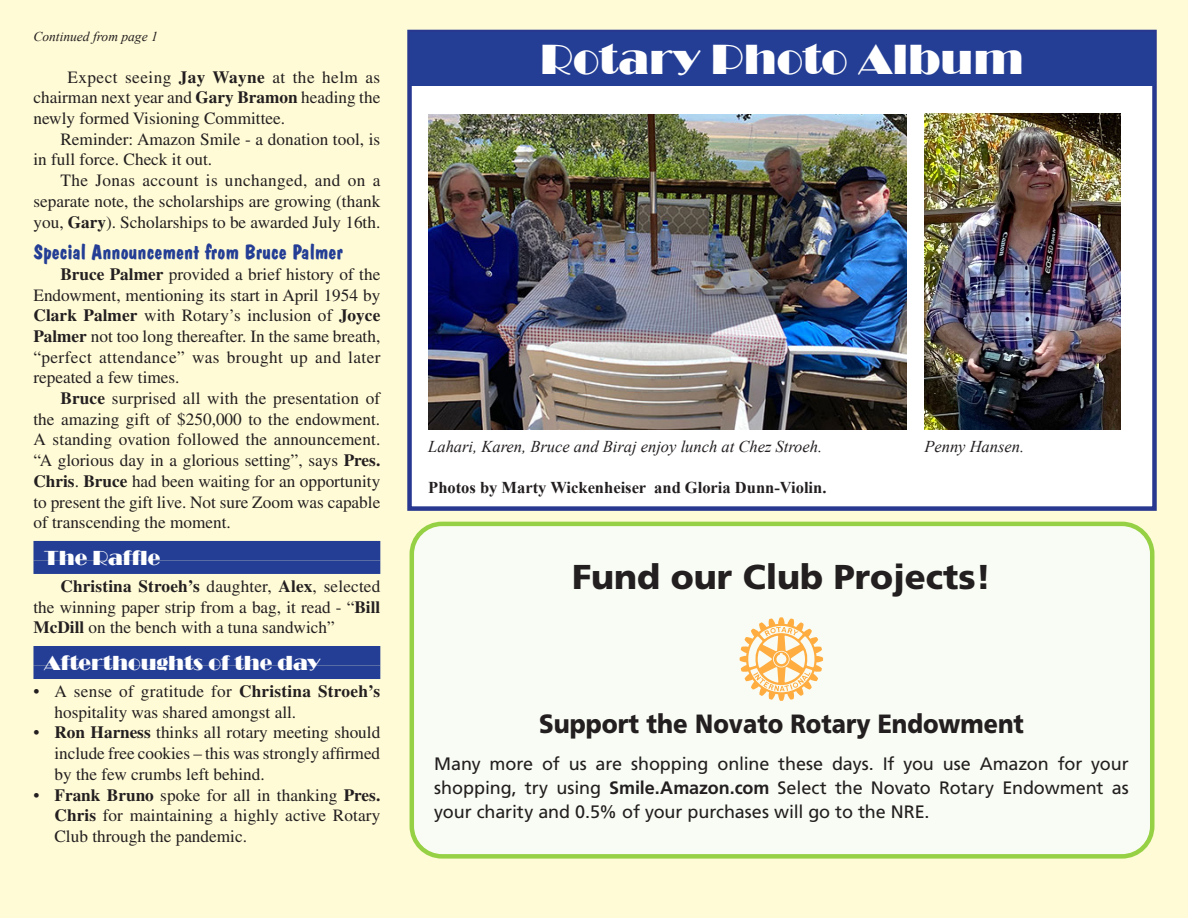
<style>
.page{position:relative;width:1188px;height:918px;background:#fffbd6}
.page>*{position:absolute;margin:0;border:0;box-sizing:border-box;transform-origin:0 0}
.ROText{font:43.5px "Broadway";color:#fff}
.t1{font:900 34.5px "Frutiger";color:#231f20}
.t2{font:900 26.4px "Frutiger";color:#231f20;scale:.91 1}
.Subhead{font:21px "Dom Bold BT";letter-spacing:.01em;color:#243e95}
.heading_boxed{font:21px "Broadway";color:#fff}
.t3{font:18px/24px "Frutiger";letter-spacing:-.005em;color:#231f20;text-align:justify}
.ROText-2{font:17.25px/20.7px "Times";color:#231f20;text-align:justify}
.t4{font:italic 16.5px "Times New Roman";color:#231f20}
.t5{font:700 16.5px "Times New Roman";color:#231f20}
.t6{font:italic 13.5px "Times New Roman";color:#231f20}
.s1{font-weight:700}
</style>
<div class="page">
<div style="left:407px;top:30px;width:750px;height:481px;background:#fff;border:4px solid #283890"></div>
<div style="left:410px;top:32px;width:744px;height:54px;background:#243e95"></div>
<img style="left:428px;top:115px;width:479px;height:314px">
<img style="left:924px;top:113px;width:197px;height:316px">
<div style="left:412px;top:524px;width:740px;height:332px;background:#f9fcf4;border-radius:30px"></div>
<svg style="left:740px;top:617px;width:83px;height:84px"></svg>
<div style="left:410px;top:522px;width:744px;height:337px;border:4px solid #96d145;border-radius:30px"></div>
<div style="left:33px;top:541px;width:347px;height:19px;background:#243e95"></div>
<div style="left:33px;top:560px;width:347px;height:14px;background:#243e95"></div>
<div style="left:33px;top:646px;width:347px;height:20px;background:#243e95"></div>
<div style="left:33px;top:666px;width:347px;height:13px;background:#243e95"></div>
<p class="t6" style="left:33px;top:27px;width:126px">Continued from page 1</p>
<p class="ROText-2" style="left:33px;top:66px;width:348px;text-indent:34px">Expect seeing <span class="s1">Jay Wayne</span> at the helm as chairman next year and <span class="s1">Gary Bramon</span> heading the newly formed Visioning Committee.</p>
<p class="ROText-2" style="left:33px;top:128px;width:348px;text-indent:27px">Reminder: Amazon Smile - a donation tool, is in full force. Check it out.</p>
<p class="ROText-2" style="left:33px;top:170px;width:348px;text-indent:27px">The Jonas account is unchanged, and on a separate note, the scholarships are growing (thank you, <span class="s1">Gary</span>). Scholarships to be awarded July 16th.</p>
<p class="Subhead" style="left:33px;top:239px;width:311px">Special Announcement from Bruce Palmer</p>
<p class="ROText-2" style="left:33px;top:264px;width:349px;text-indent:27px"><span class="s1">Bruce Palmer</span> provided a brief history of the Endowment, mentioning its start in April 1954 by <span class="s1">Clark Palmer</span> with Rotary’s inclusion of <span class="s1">Joyce Palmer</span> not too long thereafter. In the same breath, “perfect attendance” was brought up and later repeated a few times.</p>
<p class="ROText-2" style="left:33px;top:388px;width:348px;text-indent:27px"><span class="s1">Bruce</span> surprised all with the presentation of the amazing gift of $250,000 to the endowment.<br>A standing ovation followed the announcement. “A glorious day in a glorious setting”, says <span class="s1">Pres.<br>Chris</span>. <span class="s1">Bruce</span> had been waiting for an opportunity to present the gift live. Not sure Zoom was capable of transcending the moment.</p>
<p class="heading_boxed" style="left:44px;top:546px;width:118px">The Raffle</p>
<p class="ROText-2" style="left:33px;top:576px;width:348px;text-indent:27px"><span class="s1">Christina Stroeh’s</span> daughter, <span class="s1">Alex</span>, selected the winning paper strip from a bag, it read - “<span class="s1">Bill McDill</span> on the bench with a tuna sandwich”</p>
<p class="heading_boxed" style="left:44px;top:651px;width:277px">Afterthoughts of the day</p>
<p class="ROText-2" style="left:54px;top:681px;width:327px;text-indent:-21px">• A sense of gratitude for <span class="s1">Christina Stroeh’s </span>hospitality was shared amongst all.</p>
<p class="ROText-2" style="left:54px;top:722px;width:327px;text-indent:-21px">• <span class="s1">Ron Harness</span> thinks all rotary meeting should include free cookies – this was strongly affirmed by the few crumbs left behind.</p>
<p class="ROText-2" style="left:54px;top:784px;width:327px;text-indent:-21px">• <span class="s1">Frank Bruno</span> spoke for all in thanking <span class="s1">Pres.<br>Chris</span> for maintaining a highly active Rotary Club through the pandemic.</p>
<p class="ROText" style="left:540px;top:34px;width:485px">Rotary Photo Album</p>
<p class="t4" style="left:428px;top:435px;width:395px">Lahari, Karen, Bruce and Biraj enjoy lunch at Chez Stroeh.</p>
<p class="t4" style="left:924px;top:435px;width:101px">Penny Hansen.</p>
<p class="t5" style="left:428px;top:476px;width:400px">Photos by Marty Wickenheiser and Gloria Dunn-Violin.</p>
<p class="t1" style="left:572px;top:556px;width:421px">Fund our Club Projects!</p>
<p class="t2" style="left:539px;top:708px;width:534px">Support the Novato Rotary Endowment</p>
<p class="t3" style="left:434px;top:752px;width:696px">Many more of us are shopping online these days. If you use Amazon for your shopping, try using <span class="s1">Smile.Amazon.com</span> Select the Novato Rotary Endowment as your charity and 0.5% of your purchases will go to the NRE.</p>
</div>
